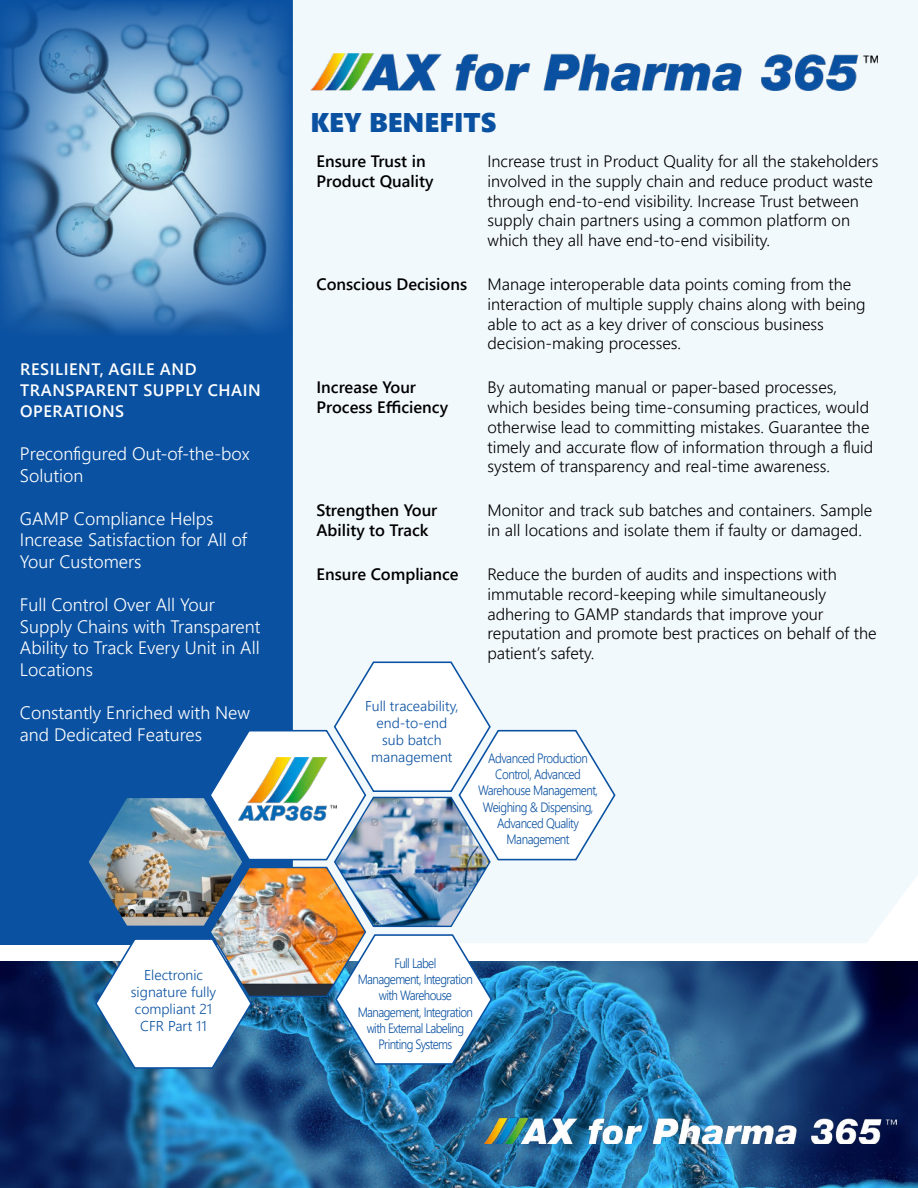
<style>
.page{position:relative;width:918px;height:1188px;background:#fff}
.page>*{position:absolute;margin:0;border:0;box-sizing:border-box;transform-origin:0 0}
.t1{font:27px "Segoe UI Black";color:#0a51a1}
.t2{font:300 18px/21.6px "Segoe UI";color:#fff}
.t3{font:300 16.5px/19.8px "Segoe UI";color:#000}
.t4{font:600 16.5px/19.8px "Segoe UI";color:#000}
.t5{font:600 16.5px/21px "Segoe UI";letter-spacing:.035em;color:#fff}
.t6{font:300 14.25px/17.1px "Segoe UI";color:#0a51a1;text-align:center}
.t7{font:300 13.5px/16.2px "Segoe UI";letter-spacing:-.05em;color:#0a51a1;text-align:center;scale:.87 1}
.s1{font-weight:600}
</style>
<div class="page">
<div style="left:0;top:0;width:293px;height:945px;background:#0a51a1"></div>
<div style="left:292px;top:0;width:626px;height:943px;background:#f2f9fd"></div>
<img style="left:0;top:961px;width:918px;height:227px">
<img style="left:482px;top:1114px;width:414px;height:30px">
<img style="left:86px;top:660px;width:530px;height:410px">
<img style="left:311px;top:53px;width:566px;height:37px">
<img style="left:0;top:0;width:293px;height:336px">
<p class="t5" style="left:20px;top:359px;width:242px">RESILIENT, AGILE AND<br>TRANSPARENT SUPPLY CHAIN<br>OPERATIONS</p>
<p class="t2" style="left:20px;top:442px;width:231px">Preconfigured Out-of-the-box<br>Solution</p>
<p class="t2" style="left:20px;top:509px;width:229px">GAMP Compliance Helps<br>Increase Satisfaction for All of<br>Your Customers</p>
<p class="t2" style="left:20px;top:596px;width:242px">Full Control Over All Your<br>Supply Chains with Transparent<br>Ability to Track Every Unit in All<br>Locations</p>
<p class="t2" style="left:20px;top:704px;width:232px">Constantly Enriched with New and Dedicated Features</p>
<p class="t6" style="left:131px;top:967px;width:87px">Electronic signature fully compliant 21<br>CFR Part 11</p>
<h1 class="t1" style="left:311px;top:106px;width:187px">KEY BENEFITS</h1>
<p class="t4" style="left:317px;top:151px;width:118px">Ensure Trust in<br>Product Quality</p>
<p class="t3" style="left:488px;top:153px;width:393px">Increase trust in Product Quality for all the stakeholders involved in the supply chain and reduce product waste through end-to-end visibility. Increase Trust between supply chain partners using a common platform on which they all have end-to-end visibility.</p>
<p class="t3" style="left:488px;top:276px;width:380px;text-indent:-171px"><span class="s1">Conscious Decisions</span> Manage interoperable data points coming from the interaction of multiple supply chains along with being able to act as a key driver of conscious business decision-making processes.</p>
<p class="t4" style="left:317px;top:377px;width:133px">Increase Your<br>Process Efficiency</p>
<p class="t3" style="left:488px;top:379px;width:387px">By automating manual or paper-based processes, which besides being time-consuming practices, would otherwise lead to committing mistakes. Guarantee the timely and accurate flow of information through a fluid system of transparency and real-time awareness.</p>
<p class="t4" style="left:317px;top:500px;width:122px">Strengthen Your<br>Ability to Track</p>
<p class="t3" style="left:488px;top:502px;width:386px">Monitor and track sub batches and containers. Sample in all locations and isolate them if faulty or damaged.</p>
<p class="t4" style="left:317px;top:564px;width:144px">Ensure Compliance</p>
<p class="t3" style="left:488px;top:566px;width:391px">Reduce the burden of audits and inspections with immutable record-keeping while simultaneously adhering to GAMP standards that improve your reputation and promote best practices on behalf of the patient’s safety.</p>
<p class="t6" style="left:365px;top:698px;width:95px">Full traceability, end-to-end sub batch management</p>
<p class="t7" style="left:478px;top:752px;width:140px">Advanced Production<br>Control, Advanced<br>Warehouse Management,<br>Weighing &amp; Dispensing,<br>Advanced Quality<br>Management</p>
<p class="t7" style="left:358px;top:956px;width:134px">Full Label<br>Management, Integration with Warehouse<br>Management, Integration with External Labeling<br>Printing Systems</p>
</div>
